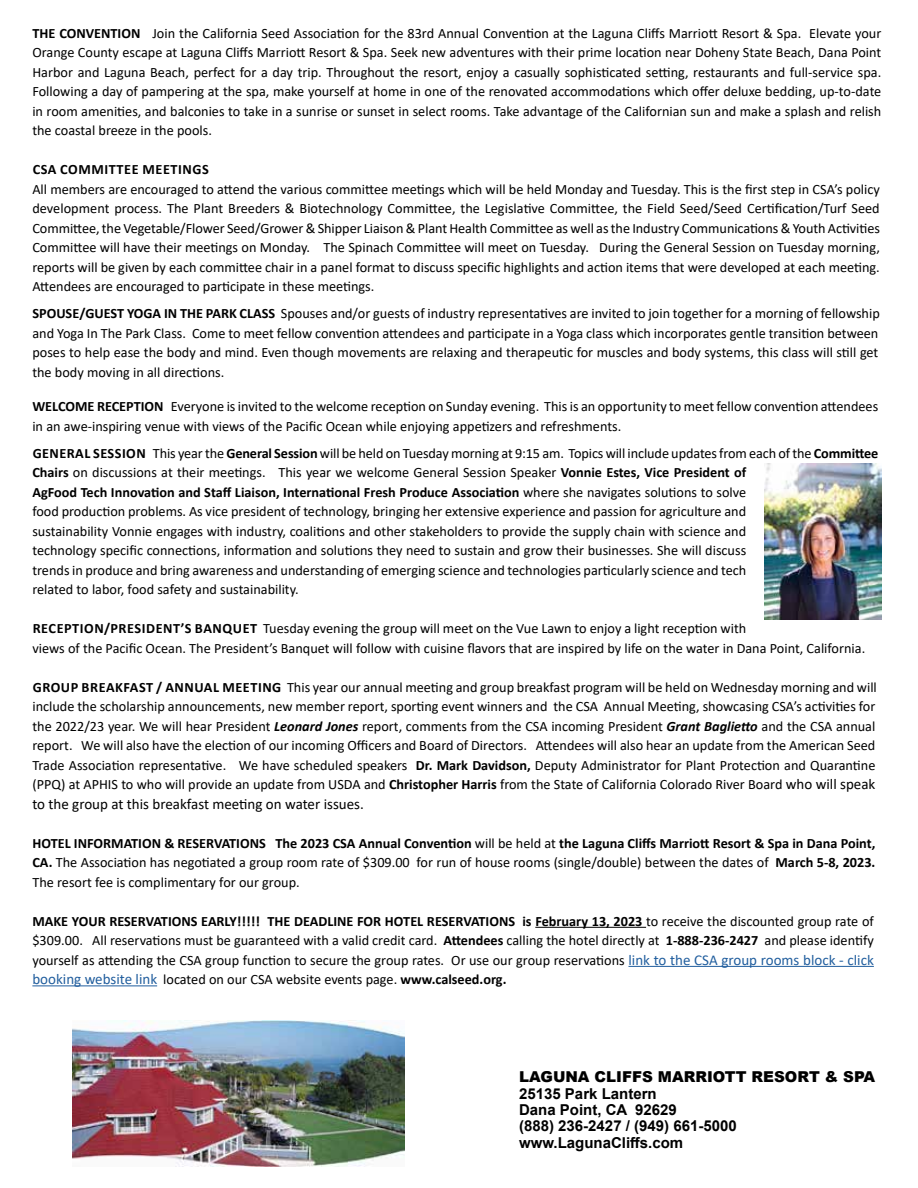
<style>
.page{position:relative;width:918px;height:1188px;background:#fff}
.page>*{position:absolute;margin:0;border:0;box-sizing:border-box;transform-origin:0 0}
.t1{font:700 15px/16.4px "Arial";color:#000}
.t2{font:15px "Calibri";color:#000}
.t3{font:900 15px "Arial";color:#000}
.t4{font:14.25px/19.5px "Calibri";color:#000;text-align:justify}
.t5{font:700 14.25px "Calibri";letter-spacing:.04em;color:#000}
.s1{font-weight:700}
.s2{font-weight:700;font-style:italic}
.s3{font-size:15px}
.s4{font-size:15px;color:#215e9e}
</style>
<div class="page">
<hr style="left:535px;top:927px;width:111px;height:1px;background:#000">
<hr style="left:628px;top:966px;width:246px;height:1px;background:#215e9e">
<hr style="left:32px;top:985px;width:125px;height:1px;background:#215e9e">
<img style="left:72px;top:1020px;width:333px;height:146px">
<img style="left:765px;top:464px;width:116px;height:156px">
<p class="t4" style="left:32px;top:23px;width:851px"><span class="s1">THE CONVENTION</span> Join the California Seed Association for the 83rd Annual Convention at the Laguna Cliffs Marriott Resort &amp; Spa. Elevate your Orange County escape at Laguna Cliffs Marriott Resort &amp; Spa. Seek new adventures with their prime location near Doheny State Beach, Dana Point Harbor and Laguna Beach, perfect for a day trip. Throughout the resort, enjoy a casually sophisticated setting, restaurants and full-service spa.<br>Following a day of pampering at the spa, make yourself at home in one of the renovated accommodations which offer deluxe bedding, up-to-date in room amenities, and balconies to take in a sunrise or sunset in select rooms. Take advantage of the Californian sun and make a splash and relish the coastal breeze in the pools.</p>
<p class="t5" style="left:33px;top:159px;width:178px">CSA COMMITTEE MEETINGS</p>
<p class="t4" style="left:32px;top:179px;width:849px">All members are encouraged to attend the various committee meetings which will be held Monday and Tuesday. This is the first step in CSA’s policy development process. The Plant Breeders &amp; Biotechnology Committee, the Legislative Committee, the Field Seed/Seed Certification/Turf Seed Committee, the Vegetable/Flower Seed/Grower &amp; Shipper Liaison &amp; Plant Health Committee as well as the Industry Communications &amp; Youth Activities Committee will have their meetings on Monday. The Spinach Committee will meet on Tuesday. During the General Session on Tuesday morning, reports will be given by each committee chair in a panel format to discuss specific highlights and action items that were developed at each meeting.<br>Attendees are encouraged to participate in these meetings.</p>
<p class="t4" style="left:32px;top:303px;width:849px"><span class="s1">SPOUSE/GUEST YOGA IN THE PARK CLASS</span> Spouses and/or guests of industry representatives are invited to join together for a morning of fellowship and Yoga In The Park Class. Come to meet fellow convention attendees and participate in a Yoga class which incorporates gentle transition between poses to help ease the body and mind. Even though movements are relaxing and therapeutic for muscles and body systems, this class will still get the body moving in all directions.</p>
<p class="t4" style="left:32px;top:396px;width:847px"><span class="s1">WELCOME RECEPTION</span> Everyone is invited to the welcome reception on Sunday evening. This is an opportunity to meet fellow convention attendees in an awe-inspiring venue with views of the Pacific Ocean while enjoying appetizers and refreshments.</p>
<p class="t4" style="left:32px;top:443px;width:848px;text-align:left"><span class="s1">GENERAL SESSION</span> This year the <span class="s1">General Session</span> will be held on Tuesday morning at 9:15 am. Topics will include updates from each of the <span class="s1">Committee Chairs</span> on discussions at their meetings. This year we welcome General Session Speaker <span class="s1">Vonnie Estes, Vice President of<br>AgFood Tech Innovation and Staff Liaison, International Fresh Produce Association</span> where she navigates solutions to solve<br>food production problems. As vice president of technology, bringing her extensive experience and passion for agriculture and<br>sustainability Vonnie engages with industry, coalitions and other stakeholders to provide the supply chain with science and<br>technology specific connections, information and solutions they need to sustain and grow their businesses. She will discuss<br>trends in produce and bring awareness and understanding of emerging science and technologies particularly science and tech<br>related to labor, food safety and sustainability.</p>
<p class="t4" style="left:32px;top:618px;width:834px"><span class="s1">RECEPTION/PRESIDENT’S BANQUET</span> Tuesday evening the group will meet on the Vue Lawn to enjoy a light reception with<br>views of the Pacific Ocean. The President’s Banquet will follow with cuisine flavors that are inspired by life on the water in Dana Point, California.</p>
<p class="t4" style="left:32px;top:677px;width:846px"><span class="s1">GROUP BREAKFAST / ANNUAL MEETING</span> This year our annual meeting and group breakfast program will be held on Wednesday morning and will include the scholarship announcements, new member report, sporting event winners and the CSA Annual Meeting, showcasing CSA’s activities for the 2022/23 year. We will hear President <span class="s2">Leonard Jones</span> report, comments from the CSA incoming President <span class="s2">Grant Baglietto</span> and the CSA annual report. We will also have the election of our incoming Officers and Board of Directors. Attendees will also hear an update from the American Seed Trade Association representative. We have scheduled speakers <span class="s1">Dr. Mark Davidson,</span> Deputy Administrator for Plant Protection and Quarantine (PPQ) at APHIS to who will provide an update from USDA and <span class="s1">Christopher Harris</span> from the State of California Colorado River Board <span class="s3">who will speak</span></p>
<p class="t2" style="left:32px;top:793px;width:333px">to the group at this breakfast meeting on water issues.</p>
<p class="t4" style="left:32px;top:833px;width:845px"><span class="s1">HOTEL INFORMATION &amp; RESERVATIONS The 2023 CSA Annual Convention</span> will be held at <span class="s1">the Laguna Cliffs Marriott Resort &amp; Spa in Dana Point, CA.</span> The Association has negotiated a group room rate of $309.00 for run of house rooms (single/double) between the dates of <span class="s1">March 5-8, 2023.<br></span>The resort fee is complimentary for our group.</p>
<p class="t4" style="left:32px;top:911px;width:843px"><span class="s1">MAKE YOUR RESERVATIONS EARLY!!!!! THE DEADLINE FOR HOTEL RESERVATIONS is February 13, 2023</span> to receive the discounted group rate of $309.00. All reservations must be guaranteed with a valid credit card. <span class="s1">Attendees</span> calling the hotel directly at <span class="s1">1-888-236-2427</span> and please identify yourself as attending the CSA group function to secure the group rates. Or use our group reservations <span class="s4">link to the CSA group rooms block - click booking website link</span> located on our CSA website events page. <span class="s1">www.calseed.org.</span></p>
<p class="t3" style="left:519px;top:1066px;width:358px">LAGUNA CLIFFS MARRIOTT RESORT &amp; SPA</p>
<p class="t1" style="left:519px;top:1085px;width:219px">25135 Park Lantern<br>Dana Point, CA 92629<br>(888) 236-2427 / (949) 661-5000 www.LagunaCliffs.com</p>
</div>
